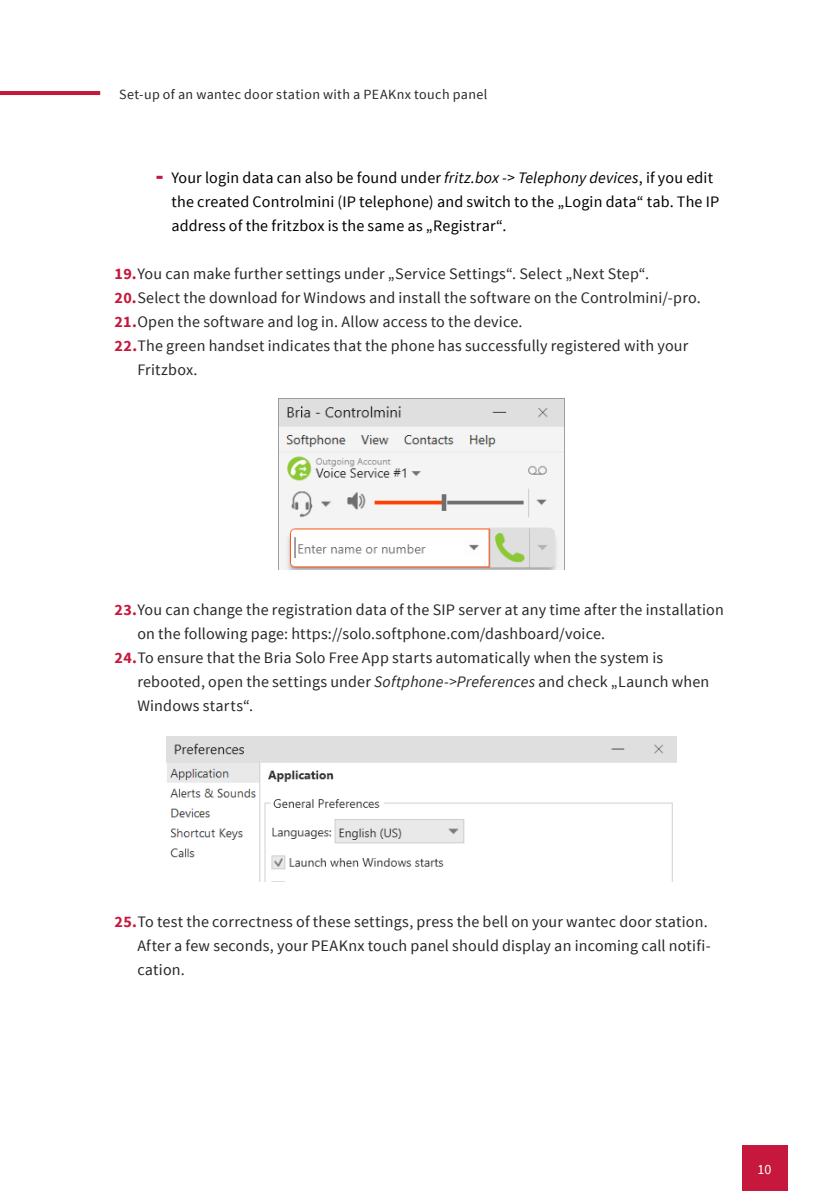
<style>
.page{position:relative;width:840px;height:1191px;background:#fff}
.page>*{position:absolute;margin:0;border:0;box-sizing:border-box;transform-origin:0 0}
.t1{font:16px/24px "Source Sans Pro";letter-spacing:.01em;color:#282827}
.t2{font:16px/24px "Source Sans Pro";letter-spacing:.01em;color:#000}
.t3{font:14px "Source Sans Pro";letter-spacing:.025em;color:#282827}
.t4{font:14px "Source Sans Pro";color:#fff}
.s1{font-weight:700;font-size:28px;color:#c6183d}
.s2{font-style:italic}
.s3{font-weight:700;color:#c6183d}
</style>
<div class="page">
<hr style="left:0;top:91px;width:100px;height:4px;background:#c6183d">
<div style="left:741px;top:1145px;width:45px;height:46px;background:#c6183d"></div>
<img style="left:278px;top:399px;width:286px;height:170px">
<img style="left:166px;top:736px;width:509px;height:145px">
<p class="t3" style="left:119px;top:85px;width:369px">Set-up of an wantec door station with a PEAKnx touch panel</p>
<p class="t2" style="left:171px;top:166px;width:549px;text-indent:-16px"><span class="s1">ж</span> Your login data can also be found under <span class="s2">fritz.box -&gt; Telephony devices</span>, if you edit the created Controlmini (IP telephone) and switch to the „Login data“ tab. The IP address of the fritzbox is the same as „Registrar“.</p>
<p class="t1" style="left:115px;top:262px;width:535px"><span class="s3">19.</span>You can make further settings under „Service Settings“. Select „Next Step“.</p>
<p class="t1" style="left:115px;top:286px;width:587px"><span class="s3">20.</span>Select the download for Windows and install the software on the Controlmini/-pro.</p>
<p class="t1" style="left:115px;top:310px;width:409px"><span class="s3">21.</span>Open the software and log in. Allow access to the device.</p>
<p class="t1" style="left:137px;top:334px;width:552px;text-indent:-23px"><span class="s3">22.</span>The green handset indicates that the phone has successfully registered with your<br>Fritzbox.</p>
<p class="t1" style="left:137px;top:598px;width:587px;text-indent:-23px"><span class="s3">23.</span>You can change the registration data of the SIP server at any time after the installation on the following page: https://solo.softphone.com/dashboard/voice.</p>
<p class="t1" style="left:137px;top:646px;width:573px;text-indent:-23px"><span class="s3">24.</span>To ensure that the Bria Solo Free App starts automatically when the system is rebooted, open the settings under <span class="s2">Softphone-&gt;Preferences</span> and check „Launch when<br>Windows starts“.</p>
<p class="t1" style="left:137px;top:910px;width:574px;text-indent:-23px"><span class="s3">25.</span>To test the correctness of these settings, press the bell on your wantec door station.<br>After a few seconds, your PEAKnx touch panel should display an incoming call notifi&shy;cation.</p>
<p class="t4" style="left:757px;top:1160px;width:15px">10</p>
</div>
